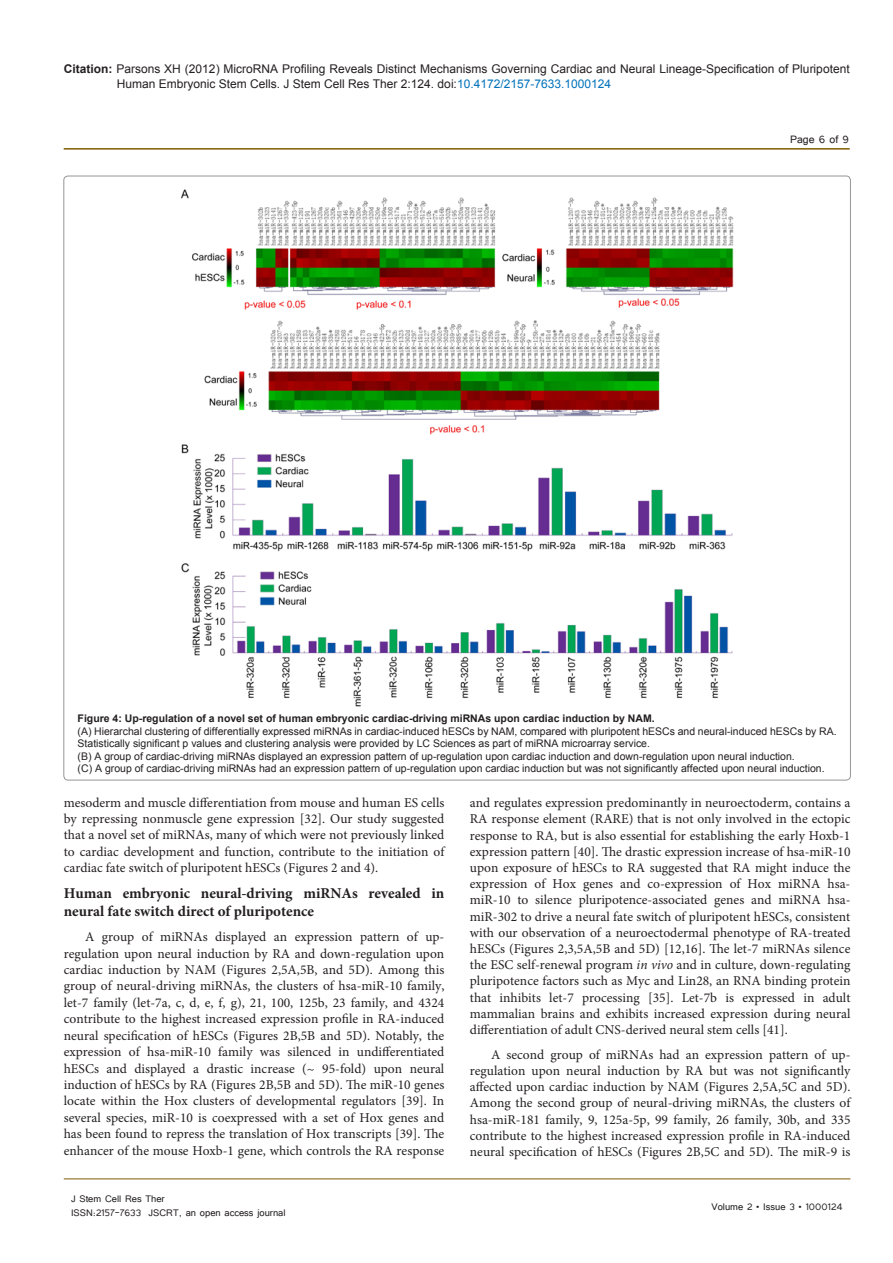
<style>
.page{position:relative;width:893px;height:1263px;background:#fff}
.page>*{position:absolute;margin:0;border:0;box-sizing:border-box;transform-origin:0 0}
.t1{font:700 15px/18px "Minion Pro";color:#231f20}
.t2{font:13.5px/16.2px "Minion Pro";color:#231f20;text-align:justify}
.t3{font:13.5px "Tunga";color:#231f20}
.t4{font:12px/15px "Arial";color:#231f20}
.t5{font:12px/14.4px "Tunga";color:#231f20}
.t6{font:10.5px/12.6px "Arial";color:#231f20}
.t7{font:700 10.5px "Arial";color:#231f20}
.s1{font-weight:700}
.s2{color:#0072bc}
.s3{font-style:italic}
</style>
<div class="page">
<hr style="left:64px;top:148px;width:786px;height:2px;background:#7f5c00">
<hr style="left:64px;top:1179px;width:786px;height:1px;background:#7f5c00">
<img style="left:181px;top:189px;width:553px;height:518px">
<p class="t4" style="left:117px;top:61px;width:734px;text-indent:-53px"><span class="s1">Citation:</span> Parsons XH (2012) MicroRNA Profiling Reveals Distinct Mechanisms Governing Cardiac and Neural Lineage-Specification of Pluripotent<br>Human Embryonic Stem Cells. J Stem Cell Res Ther 2:124. doi:<span class="s2">10.4172/2157-7633.1000124</span></p>
<p class="t3" style="left:790px;top:131px;width:60px">Page 6 of 9</p>
<p class="t7" style="left:78px;top:711px;width:579px">Figure 4: Up-regulation of a novel set of human embryonic cardiac-driving miRNAs upon cardiac induction by NAM.</p>
<p class="t6" style="left:78px;top:725px;width:760px">(A) Hierarchal clustering of differentially expressed miRNAs in cardiac-induced hESCs by NAM, compared with pluripotent hESCs and neural-induced hESCs by RA.<br>Statistically significant p values and clustering analysis were provided by LC Sciences as part of miRNA microarray service.</p>
<p class="t6" style="left:78px;top:750px;width:719px">(B) A group of cardiac-driving miRNAs displayed an expression pattern of up-regulation upon cardiac induction and down-regulation upon neural induction.</p>
<p class="t6" style="left:78px;top:762px;width:749px">(C) A group of cardiac-driving miRNAs had an expression pattern of up-regulation upon cardiac induction but was not significantly affected upon neural induction.</p>
<p class="t2" style="left:64px;top:795px;width:382px">mesoderm and muscle differentiation from mouse and human ES cells by repressing nonmuscle gene expression [32]. Our study suggested that a novel set of miRNAs, many of which were not previously linked to cardiac development and function, contribute to the initiation of cardiac fate switch of pluripotent hESCs (Figures 2 and 4).</p>
<p class="t1" style="left:64px;top:884px;width:382px">Human embryonic neural-driving miRNAs revealed in neural fate switch direct of pluripotence</p>
<p class="t2" style="left:64px;top:929px;width:382px;text-indent:21px">A group of miRNAs displayed an expression pattern of up&shy;regulation upon neural induction by RA and down-regulation upon cardiac induction by NAM (Figures 2,5A,5B, and 5D). Among this group of neural-driving miRNAs, the clusters of hsa-miR-10 family, let-7 family (let-7a, c, d, e, f, g), 21, 100, 125b, 23 family, and 4324 contribute to the highest increased expression profile in RA-induced neural specification of hESCs (Figures 2B,5B and 5D). Notably, the expression of hsa-miR-10 family was silenced in undifferentiated hESCs and displayed a drastic increase (~ 95-fold) upon neural induction of hESCs by RA (Figures 2B,5B and 5D). The miR-10 genes locate within the Hox clusters of developmental regulators [39]. In several species, miR-10 is coexpressed with a set of Hox genes and has been found to repress the translation of Hox transcripts [39]. The enhancer of the mouse Hoxb-1 gene, which controls the RA response</p>
<p class="t5" style="left:71px;top:1190px;width:216px">J Stem Cell Res Ther<br>ISSN:2157-7633 JSCRT, an open access journal</p>
<p class="t2" style="left:470px;top:795px;width:382px">and regulates expression predominantly in neuroectoderm, contains a RA response element (RARE) that is not only involved in the ectopic response to RA, but is also essential for establishing the early Hoxb-1 expression pattern [40]. The drastic expression increase of hsa-miR-10 upon exposure of hESCs to RA suggested that RA might induce the expression of Hox genes and co-expression of Hox miRNA hsa&shy;miR-10 to silence pluripotence-associated genes and miRNA hsa&shy;miR-302 to drive a neural fate switch of pluripotent hESCs, consistent with our observation of a neuroectodermal phenotype of RA-treated hESCs (Figures 2,3,5A,5B and 5D) [12,16]. The let-7 miRNAs silence the ESC self-renewal program <span class="s3">in vivo</span> and in culture, down-regulating pluripotence factors such as Myc and Lin28, an RNA binding protein that inhibits let-7 processing [35]. Let-7b is expressed in adult mammalian brains and exhibits increased expression during neural differentiation of adult CNS-derived neural stem cells [41].</p>
<p class="t2" style="left:470px;top:1046px;width:382px;text-indent:21px">A second group of miRNAs had an expression pattern of up&shy;regulation upon neural induction by RA but was not significantly affected upon cardiac induction by NAM (Figures 2,5A,5C and 5D).<br>Among the second group of neural-driving miRNAs, the clusters of hsa-miR-181 family, 9, 125a-5p, 99 family, 26 family, 30b, and 335 contribute to the highest increased expression profile in RA-induced neural specification of hESCs (Figures 2B,5C and 5D). The miR-9 is</p>
<p class="t5" style="left:711px;top:1199px;width:133px">Volume 2 • Issue 3 • 1000124</p>
</div>
